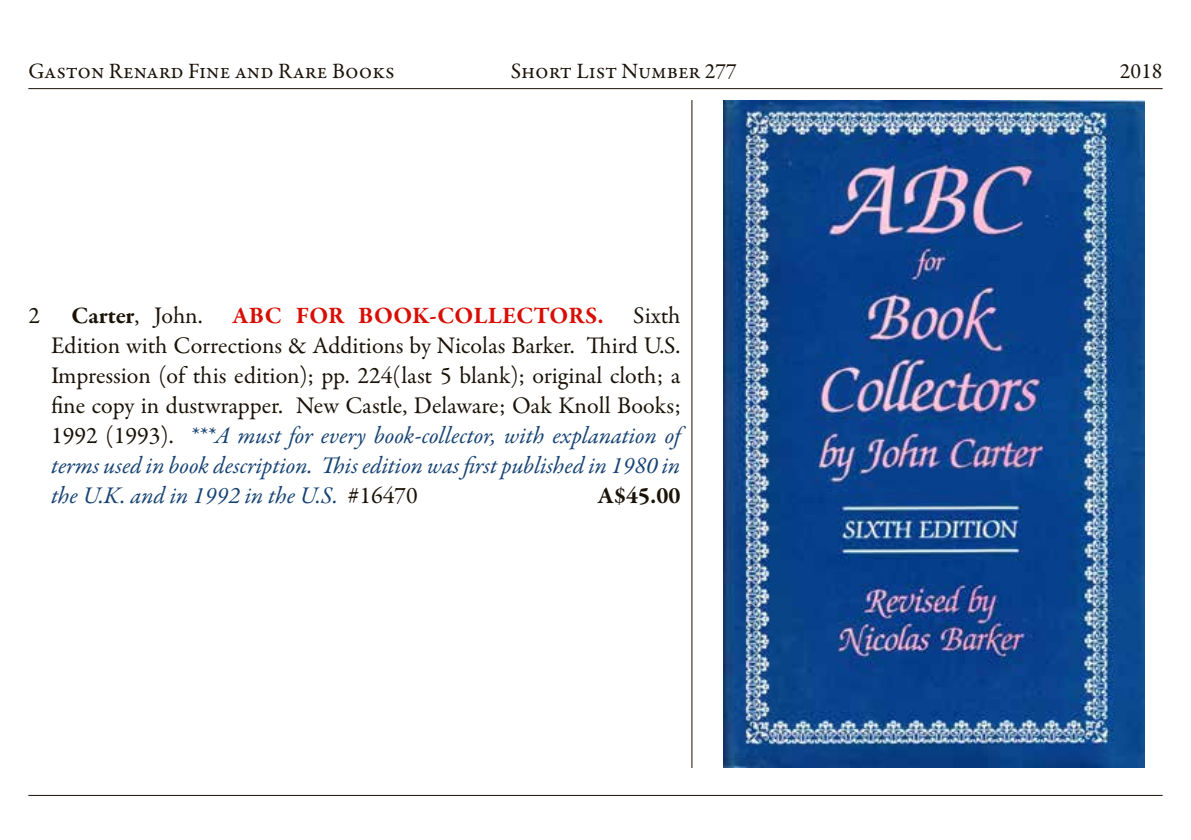
<style>
.page{position:relative;width:1191px;height:840px;background:#fff}
.page>*{position:absolute;margin:0;border:0;box-sizing:border-box;transform-origin:0 0}
.t1{font:24px/30px "Garamond Premr Pro";letter-spacing:-.005em;color:#1a1207;text-align:justify}
.t2{font:700 24px "Garamond Premr Pro";color:#1a1207}
.t3{font:22px "Garamond Premr Pro";color:#1a1207}
.s1{font-weight:700}
.s2{font-weight:700;color:#d80e04}
.s3{font-style:italic;color:#164373}
</style>
<div class="page">
<hr style="left:28px;top:88px;width:1134px;height:1px;background:#1a1207">
<hr style="left:28px;top:794px;width:1134px;height:1px;background:#1a1207">
<hr style="left:691px;top:100px;width:1px;height:667px;background:#1a1207">
<img style="left:724px;top:100px;width:420px;height:667px">
<p class="t3" style="left:28px;top:57px;width:368px">Gaston Renard Fine and Rare Books</p>
<p class="t3" style="left:511px;top:57px;width:228px">Short List Number 277</p>
<p class="t3" style="left:1119px;top:57px;width:44px">2018</p>
<p class="t1" style="left:28px;top:300px;width:13px">2</p>
<p class="t1" style="left:51px;top:300px;width:631px;text-indent:20px"><span class="s1">Carter</span>, John. <span class="s2">ABC FOR BOOK-COLLECTORS.</span> Sixth Edition with Corrections &amp; Additions by Nicolas Barker. Third U.S.<br>Impression (of this edition); pp. 224(last 5 blank); original cloth; a fine copy in dustwrapper. New Castle, Delaware; Oak Knoll Books; 1992 (1993). <span class="s3">***A must for every book-collector, with explanation of terms used in book description. This edition was first published in 1980 in the U.K. and in 1992 in the U.S.</span> #16470</p>
<p class="t2" style="left:598px;top:480px;width:84px">A$45.00</p>
</div>
